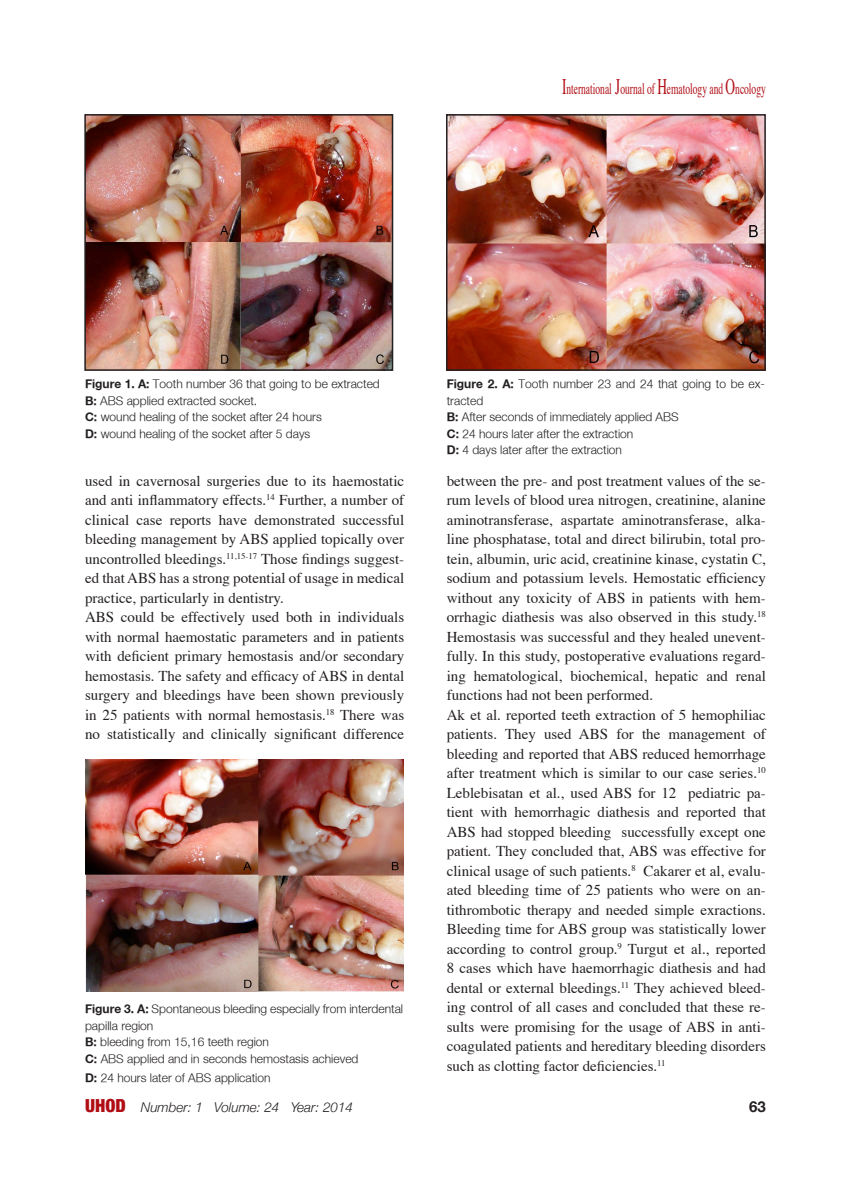
<style>
.page{position:relative;width:851px;height:1191px;background:#fff}
.page>*{position:absolute;margin:0;border:0;box-sizing:border-box;transform-origin:0 0}
.t1{font:15.9px "Times";color:#b00d15;scale:.6 1}
.t2{font:15px/19.5px "Times";color:#231f20;text-align:justify}
.t3{font:700 15px "Helvetica Neue";color:#231f20}
.t4{font:italic 300 13.5px "Helvetica Neue";color:#231f20}
.t5{font:300 12px/16.5px "Helvetica Neu";color:#231f20}
.s1{font-size:22.2px}
.s2{font-weight:700}
.s3{font-weight:900;font-style:normal;font-stretch:condensed;font-size:18px;color:#b00d15}
</style>
<div class="page">
<img style="left:87px;top:117px;width:303px;height:251px">
<div style="left:84px;top:114px;width:309px;height:257px;border:2px solid #231f20"></div>
<img style="left:449px;top:117px;width:313px;height:251px">
<div style="left:446px;top:114px;width:319px;height:257px;border:2px solid #231f20"></div>
<img style="left:86px;top:759px;width:317px;height:232px">
<p class="t1" style="left:562px;top:78px;width:341px"><span class="s1">I</span>nternational <span class="s1">J</span>ournal of <span class="s1">H</span>ematology and <span class="s1">O</span>ncology</p>
<p class="t5" style="left:85px;top:375px;width:296px"><span class="s2">Figure 1. A:</span> Tooth number 36 that going to be extracted</p>
<p class="t5" style="left:85px;top:392px;width:174px"><span class="s2">B:</span> ABS applied extracted socket.</p>
<p class="t5" style="left:85px;top:408px;width:238px"><span class="s2">C:</span> wound healing of the socket after 24 hours</p>
<p class="t5" style="left:85px;top:425px;width:227px"><span class="s2">D:</span> wound healing of the socket after 5 days</p>
<p class="t2" style="left:85px;top:471px;width:320px">used in cavernosal surgeries due to its haemostatic and anti inflammatory effects.<sup>14</sup> Further, a number of clinical case reports have demonstrated successful bleeding management by ABS applied topically over uncontrolled bleedings.<sup>11,15-17</sup> Those findings suggest&shy;ed that ABS has a strong potential of usage in medical practice, particularly in dentistry.</p>
<p class="t2" style="left:85px;top:608px;width:320px">ABS could be effectively used both in individuals with normal haemostatic parameters and in patients with deficient primary hemostasis and/or secondary hemostasis. The safety and efficacy of ABS in dental surgery and bleedings have been shown previously in 25 patients with normal hemostasis.<sup>18</sup> There was no statistically and clinically significant difference</p>
<p class="t5" style="left:85px;top:1000px;width:319px"><span class="s2">Figure 3. A:</span> Spontaneous bleeding especially from interdental papilla region</p>
<p class="t5" style="left:85px;top:1033px;width:185px"><span class="s2">B:</span> bleeding from 15,16 teeth region</p>
<p class="t5" style="left:85px;top:1050px;width:275px"><span class="s2">C:</span> ABS applied and in seconds hemostasis achieved</p>
<p class="t5" style="left:85px;top:1069px;width:187px"><span class="s2">D:</span> 24 hours later of ABS application</p>
<p class="t5" style="left:446px;top:375px;width:320px"><span class="s2">Figure 2. A:</span> Tooth number 23 and 24 that going to be ex&shy;tracted</p>
<p class="t5" style="left:446px;top:408px;width:233px"><span class="s2">B:</span> After seconds of immediately applied ABS</p>
<p class="t5" style="left:446px;top:425px;width:188px"><span class="s2">C:</span> 24 hours later after the extraction</p>
<p class="t5" style="left:446px;top:441px;width:177px"><span class="s2">D:</span> 4 days later after the extraction</p>
<p class="t2" style="left:446px;top:471px;width:320px">between the pre- and post treatment values of the se&shy;rum levels of blood urea nitrogen, creatinine, alanine aminotransferase, aspartate aminotransferase, alka&shy;line phosphatase, total and direct bilirubin, total pro&shy;tein, albumin, uric acid, creatinine kinase, cystatin C, sodium and potassium levels. Hemostatic efficiency without any toxicity of ABS in patients with hem&shy;orrhagic diathesis was also observed in this study.<sup>18<br></sup>Hemostasis was successful and they healed unevent&shy;fully. In this study, postoperative evaluations regard&shy;ing hematological, biochemical, hepatic and renal functions had not been performed.</p>
<p class="t2" style="left:446px;top:705px;width:320px">Ak et al. reported teeth extraction of 5 hemophiliac patients. They used ABS for the management of bleeding and reported that ABS reduced hemorrhage after treatment which is similar to our case series.<sup>10<br></sup>Leblebisatan et al., used ABS for 12 pediatric pa&shy;tient with hemorrhagic diathesis and reported that ABS had stopped bleeding successfully except one patient. They concluded that, ABS was effective for clinical usage of such patients.<sup>8</sup> Cakarer et al, evalu&shy;ated bleeding time of 25 patients who were on an&shy;tithrombotic therapy and needed simple exractions.<br>Bleeding time for ABS group was statistically lower according to control group.<sup>9</sup> Turgut et al., reported 8 cases which have haemorrhagic diathesis and had dental or external bleedings.<sup>11</sup> They achieved bleed&shy;ing control of all cases and concluded that these re&shy;sults were promising for the usage of ABS in anti&shy;coagulated patients and hereditary bleeding disorders such as clotting factor deficiencies.<sup>11</sup></p>
<p class="t4" style="left:85px;top:1096px;width:269px"><span class="s3">UHOD</span> Number: 1 Volume: 24 Year: 2014</p>
<p class="t3" style="left:749px;top:1092px;width:18px">63</p>
</div>
